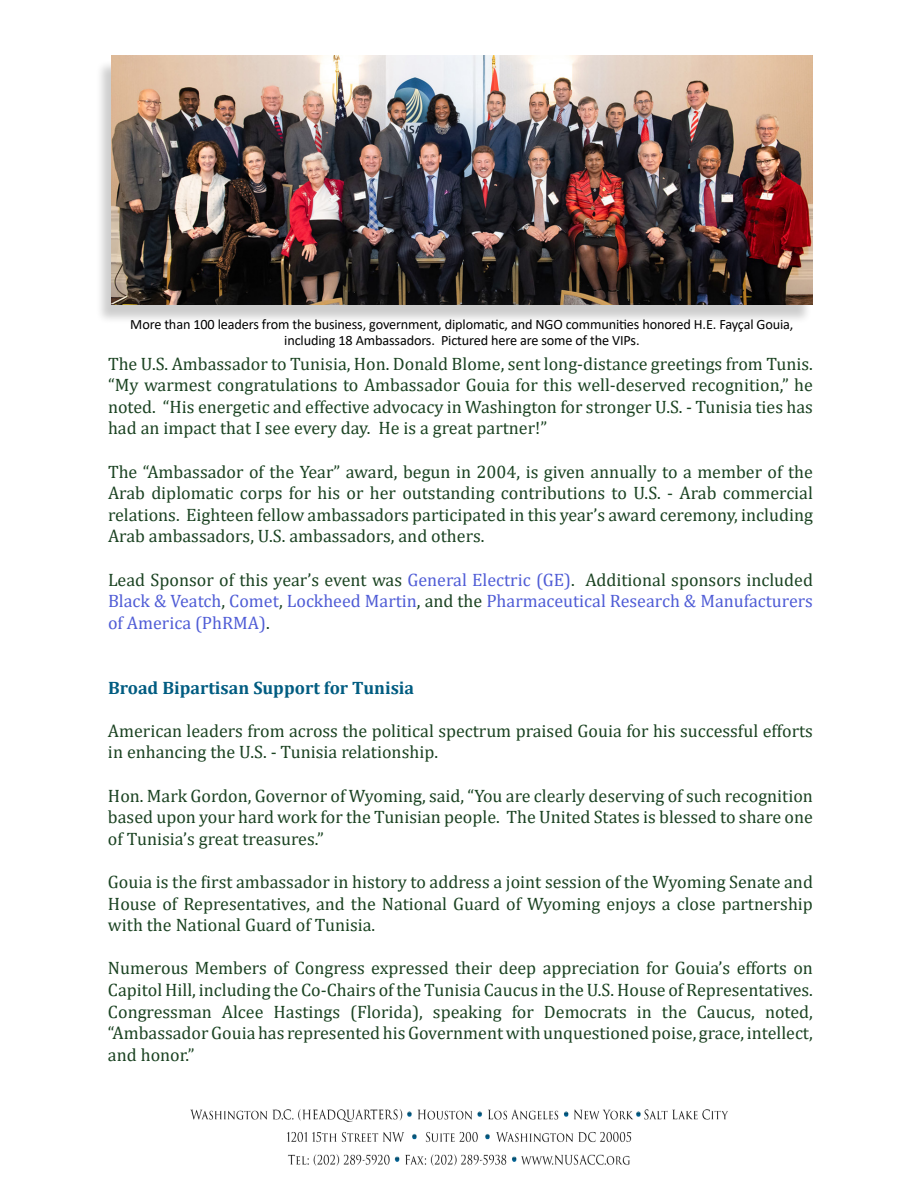
<style>
.page{position:relative;width:918px;height:1188px;background:#fff}
.page>*{position:absolute;margin:0;border:0;box-sizing:border-box;transform-origin:0 0}
.t1{font:18px/21.6px "Cambria";color:#1b4322;text-align:justify}
.t2{font:18px/21.6px "Cambria";color:#4f5cd6;text-align:justify}
.t3{font:700 18px "Cambria";color:#005c81}
.t4{font:14.25px/16.5px "Calibri";letter-spacing:-.01em;color:#000;text-align:center}
.s1{color:#1b4322}
</style>
<div class="page">
<img style="left:190px;top:1109px;width:538px;height:57px">
<div style="left:95px;top:60px;width:718px;height:265px;background:#000;opacity:.2"></div>
<img style="left:112px;top:56px;width:701px;height:248px">
<p class="t4" style="left:130px;top:315px;width:665px">More than 100 leaders from the business, government, diplomatic, and NGO communities honored H.E. Fayçal Gouia, including 18 Ambassadors. Pictured here are some of the VIPs.</p>
<p class="t1" style="left:108px;top:352px;width:707px">The U.S. Ambassador to Tunisia, Hon. Donald Blome, sent long-distance greetings from Tunis. “My warmest congratulations to Ambassador Gouia for this well-deserved recognition,” he noted. “His energetic and effective advocacy in Washington for stronger U.S. - Tunisia ties has had an impact that I see every day. He is a great partner!”</p>
<p class="t1" style="left:108px;top:460px;width:707px">The “Ambassador of the Year” award, begun in 2004, is given annually to a member of the Arab diplomatic corps for his or her outstanding contributions to U.S. - Arab commercial relations. Eighteen fellow ambassadors participated in this year’s award ceremony, including Arab ambassadors, U.S. ambassadors, and others.</p>
<p class="t2" style="left:108px;top:568px;width:707px"><span class="s1">Lead Sponsor of this year’s event was</span> General Electric (GE)<span class="s1">. Additional sponsors included </span>Black &amp; Veatch<span class="s1">,</span> Comet<span class="s1">,</span> Lockheed Martin<span class="s1">, and the</span> Pharmaceutical Research &amp; Manufacturers of America (PhRMA)<span class="s1">.</span></p>
<p class="t3" style="left:108px;top:675px;width:308px">Broad Bipartisan Support for Tunisia</p>
<p class="t1" style="left:108px;top:720px;width:706px">American leaders from across the political spectrum praised Gouia for his successful efforts in enhancing the U.S. - Tunisia relationship.</p>
<p class="t1" style="left:108px;top:784px;width:707px">Hon. Mark Gordon, Governor of Wyoming, said, “You are clearly deserving of such recognition based upon your hard work for the Tunisian people. The United States is blessed to share one of Tunisia’s great treasures.”</p>
<p class="t1" style="left:108px;top:871px;width:706px">Gouia is the first ambassador in history to address a joint session of the Wyoming Senate and House of Representatives, and the National Guard of Wyoming enjoys a close partnership with the National Guard of Tunisia.</p>
<p class="t1" style="left:108px;top:957px;width:707px">Numerous Members of Congress expressed their deep appreciation for Gouia’s efforts on Capitol Hill, including the Co-Chairs of the Tunisia Caucus in the U.S. House of Representatives.<br>Congressman Alcee Hastings (Florida), speaking for Democrats in the Caucus, noted, “Ambassador Gouia has represented his Government with unquestioned poise, grace, intellect, and honor.”</p>
</div>
